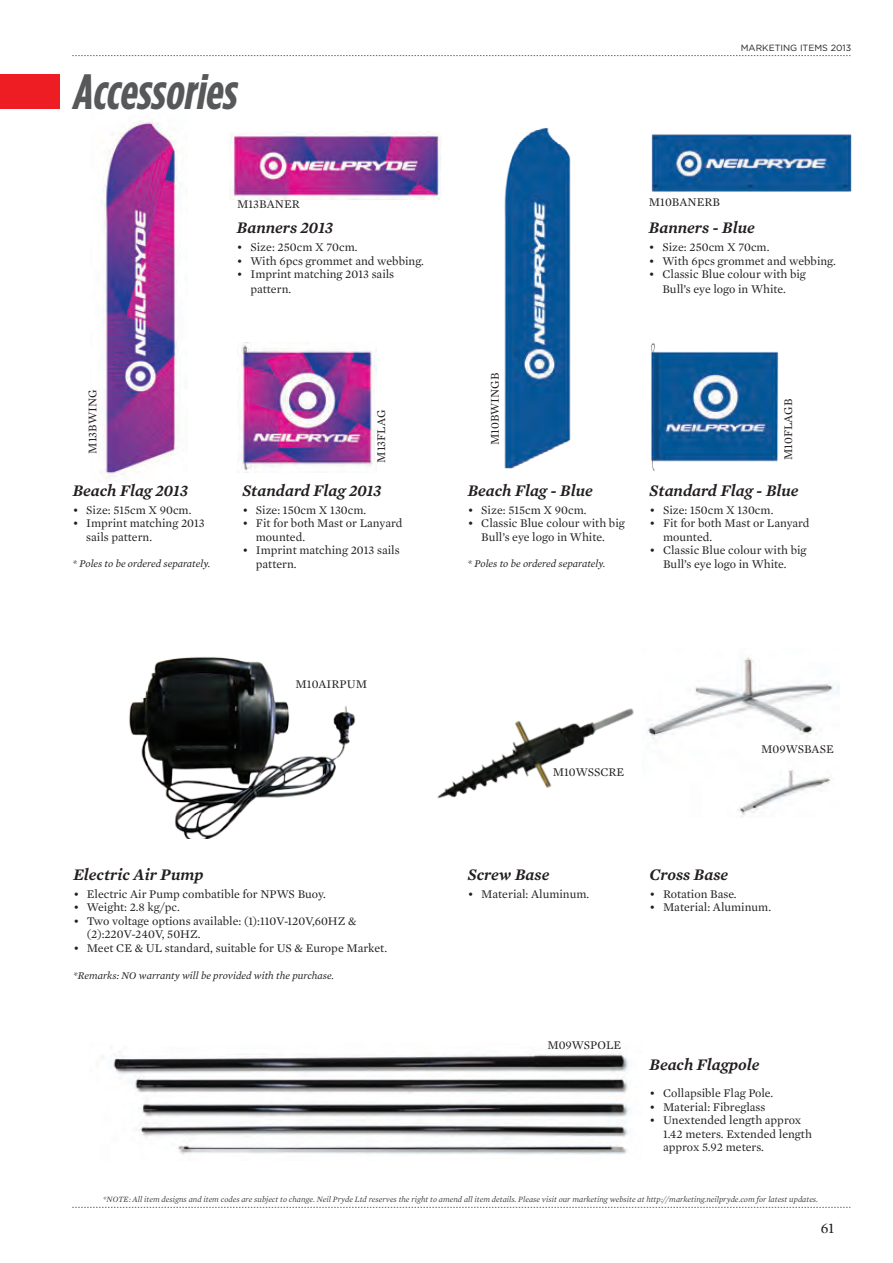
<style>
.page{position:relative;width:893px;height:1263px;background:#fff}
.page>*{position:absolute;margin:0;border:0;box-sizing:border-box;transform-origin:0 0}
.t1{font:italic 700 condensed 49.5px "Gotham HTF";color:#57585a}
.t2{font:italic 600 16.5px "Mercury Text G1";color:#231f20}
.t3{font:15px "Mercury Display Roman";color:#231f20}
.t4{font:12px/13.5px "Mercury Text G1 Roman";color:#231f20}
.t5{font:italic 10.5px "Mercury Text G1";color:#231f20}
.t6{font:9px "Gotham HTF";color:#231f20}
.t7{font:italic 8.25px "Mercury Text G1";color:#3e3e3f}
</style>
<div class="page">
<svg style="left:72px;top:55px;width:778px;height:1px"></svg>
<svg style="left:72px;top:1207px;width:778px;height:1px"></svg>
<img style="left:651px;top:134px;width:201px;height:58px">
<img style="left:230px;top:133px;width:212px;height:66px">
<img style="left:237px;top:342px;width:139px;height:130px">
<img style="left:101px;top:121px;width:80px;height:356px">
<div style="left:0;top:74px;width:60px;height:35px;background:#ee1d23"></div>
<img style="left:651px;top:343px;width:128px;height:128px">
<img style="left:504px;top:128px;width:67px;height:341px">
<img style="left:437px;top:708px;width:197px;height:91px">
<img style="left:111px;top:1054px;width:520px;height:101px">
<img style="left:129px;top:657px;width:227px;height:182px">
<img style="left:646px;top:657px;width:194px;height:160px">
<h1 class="t1" style="left:72px;top:64px;width:175px">Accessories</h1>
<p class="t6" style="left:741px;top:43px;width:112px">MARKETING ITEMS 2013</p>
<p class="t4" style="left:237px;top:197px;width:64px">M13BANER</p>
<p class="t4" style="left:649px;top:195px;width:73px">M10BANERB</p>
<h2 class="t2" style="left:237px;top:218px;width:98px">Banners 2013</h2>
<p class="t4" style="left:237px;top:241px;width:122px">• Size: 250cm X 70cm.</p>
<p class="t4" style="left:237px;top:254px;width:189px">• With 6pcs grommet and webbing.</p>
<p class="t4" style="left:250px;top:267px;width:145px;line-height:14.2px;text-indent:-14px">• Imprint matching 2013 sails pattern.</p>
<p class="t4" style="left:86px;top:454px;width:65px;rotate:-90deg">M13BWING</p>
<h2 class="t2" style="left:73px;top:480px;width:117px">Beach Flag 2013</h2>
<p class="t4" style="left:73px;top:503px;width:120px">• Size: 515cm X 90cm.</p>
<p class="t4" style="left:86px;top:517px;width:120px;text-indent:-14px">• Imprint matching 2013 sails pattern.</p>
<p class="t5" style="left:73px;top:557px;width:139px">* Poles to be ordered separately.</p>
<p class="t4" style="left:374px;top:463px;width:55px;rotate:-90deg">M13FLAG</p>
<h2 class="t2" style="left:242px;top:480px;width:141px">Standard Flag 2013</h2>
<p class="t4" style="left:242px;top:503px;width:125px">• Size: 150cm X 130cm.</p>
<p class="t4" style="left:256px;top:517px;width:148px;text-indent:-14px">• Fit for both Mast or Lanyard mounted.</p>
<p class="t4" style="left:256px;top:544px;width:145px;text-indent:-14px">• Imprint matching 2013 sails pattern.</p>
<p class="t4" style="left:296px;top:677px;width:73px">M10AIRPUM</p>
<h2 class="t2" style="left:73px;top:864px;width:132px">Electric Air Pump</h2>
<p class="t4" style="left:73px;top:887px;width:254px">• Electric Air Pump combatible for NPWS Buoy.</p>
<p class="t4" style="left:73px;top:900px;width:108px">• Weight: 2.8 kg/pc.</p>
<p class="t4" style="left:87px;top:914px;width:271px;text-indent:-14px">• Two voltage options available: (1):110V-120V,60HZ &amp; (2):220V-240V, 50HZ.</p>
<p class="t4" style="left:73px;top:942px;width:315px">• Meet CE &amp; UL standard, suitable for US &amp; Europe Market.</p>
<p class="t5" style="left:73px;top:969px;width:262px">*Remarks: NO warranty will be provided with the purchase.</p>
<h2 class="t2" style="left:649px;top:218px;width:108px">Banners - Blue</h2>
<p class="t4" style="left:649px;top:241px;width:122px">• Size: 250cm X 70cm.</p>
<p class="t4" style="left:649px;top:254px;width:189px">• With 6pcs grommet and webbing.</p>
<p class="t4" style="left:649px;top:267px;width:159px;line-height:14.2px;text-align:center">• Classic Blue colour with big<br>Bull’s eye logo in White.</p>
<p class="t4" style="left:488px;top:445px;width:74px;rotate:-90deg">M10BWINGB</p>
<h2 class="t2" style="left:468px;top:480px;width:127px">Beach Flag - Blue</h2>
<p class="t4" style="left:468px;top:503px;width:120px">• Size: 515cm X 90cm.</p>
<p class="t4" style="left:468px;top:517px;width:159px;text-align:center">• Classic Blue colour with big<br>Bull’s eye logo in White.</p>
<p class="t5" style="left:468px;top:557px;width:139px">* Poles to be ordered separately.</p>
<p class="t4" style="left:781px;top:460px;width:63px;rotate:-90deg">M10FLAGB</p>
<h2 class="t2" style="left:649px;top:480px;width:151px">Standard Flag - Blue</h2>
<p class="t4" style="left:649px;top:503px;width:125px">• Size: 150cm X 130cm.</p>
<p class="t4" style="left:663px;top:517px;width:148px;text-indent:-14px">• Fit for both Mast or Lanyard mounted.</p>
<p class="t4" style="left:649px;top:544px;width:159px;text-align:center">• Classic Blue colour with big<br>Bull’s eye logo in White.</p>
<p class="t4" style="left:553px;top:766px;width:73px">M10WSSCRE</p>
<p class="t4" style="left:761px;top:742px;width:74px">M09WSBASE</p>
<h2 class="t2" style="left:468px;top:864px;width:83px">Screw Base</h2>
<p class="t4" style="left:468px;top:887px;width:123px">• Material: Aluminum.</p>
<h2 class="t2" style="left:649px;top:864px;width:80px">Cross Base</h2>
<p class="t4" style="left:649px;top:887px;width:89px">• Rotation Base.</p>
<p class="t4" style="left:649px;top:901px;width:123px">• Material: Aluminum.</p>
<p class="t4" style="left:547px;top:1038px;width:75px">M09WSPOLE</p>
<h2 class="t2" style="left:649px;top:1054px;width:111px">Beach Flagpole</h2>
<p class="t4" style="left:649px;top:1087px;width:125px">• Collapsible Flag Pole.</p>
<p class="t4" style="left:649px;top:1100px;width:117px">• Material: Fibreglass</p>
<p class="t4" style="left:663px;top:1114px;width:150px;text-indent:-14px">• Unextended length approx<br>1.42 meters. Extended length approx 5.92 meters.</p>
<p class="t7" style="left:103px;top:1194px;width:716px">*NOTE: All item designs and item codes are subject to change. Neil Pryde Ltd reserves the right to amend all item details. Please visit our marketing website at http://marketing.neilpryde.com for latest updates.</p>
<p class="t3" style="left:821px;top:1219px;width:15px">61</p>
</div>
